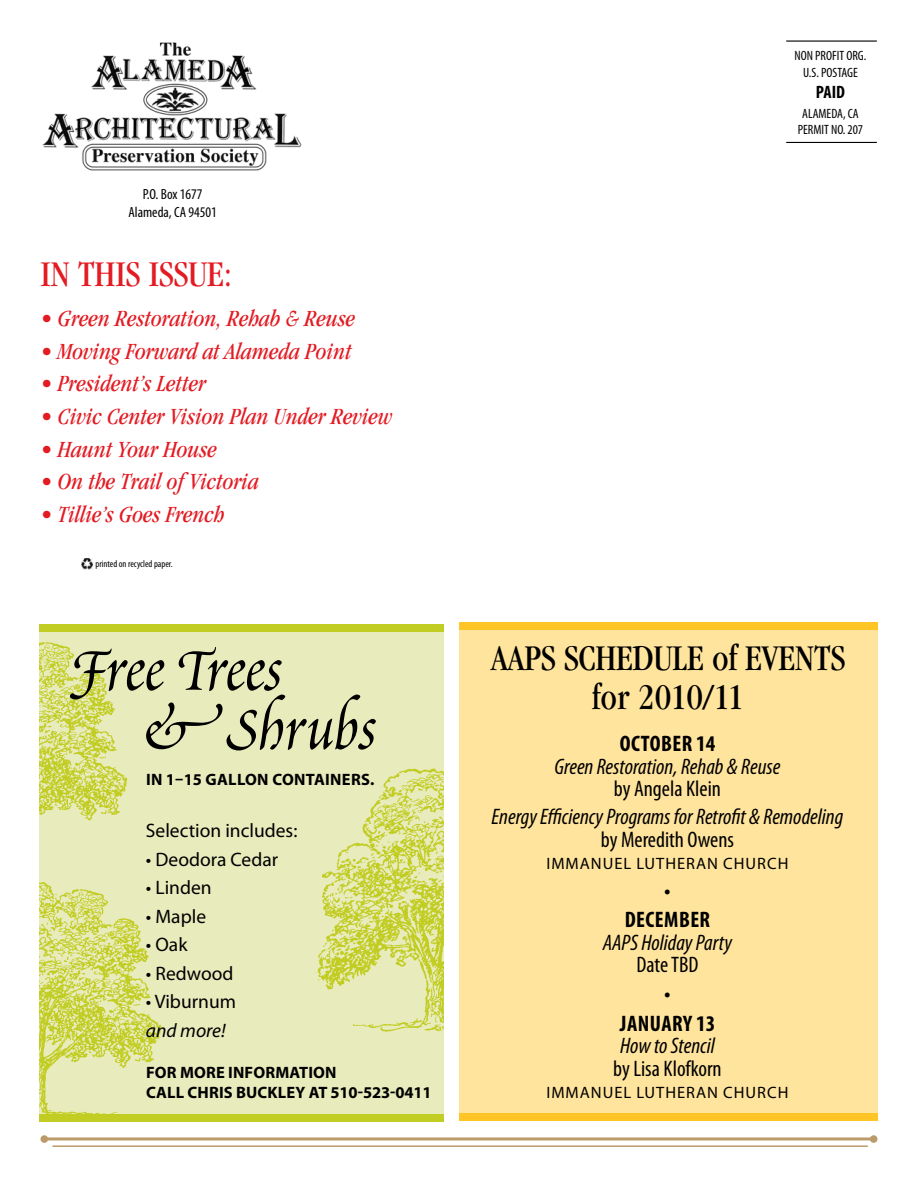
<style>
.page{position:relative;width:918px;height:1188px;background:#fff}
.page>*{position:absolute;margin:0;border:0;box-sizing:border-box;transform-origin:0 0}
.t1{font:75px/58.8px "Poetica Chancery III";color:#000}
.t2{font:condensed 37.5px/39px "Garamond";color:#000;text-align:center}
.t3{font:condensed 37.5px "Garamond";color:#e31b23}
.t4{font:italic condensed 24px "Garamond";color:#e31b23}
.t5{font:italic condensed 22.5px "Myriad Pro";color:#000}
.t6{font:condensed 22.5px "Myriad Pro";color:#000}
.t7{font:700 condensed 22.5px/29.7px "Myriad Pro";letter-spacing:.02em;color:#000;text-align:center}
.t8{font:19.5px "Myriad Pro";color:#000}
.t9{font:italic 19.5px "Myriad Pro";color:#000}
.t10{font:700 condensed 18px "Myriad Pro";color:#000}
.t11{font:700 16.5px/19.8px "Myriad Pro";letter-spacing:.01em;color:#000}
.t12{font:16.5px "Myriad Pro";letter-spacing:.06em;color:#000}
.t13{font:condensed 14.85px/17.7px "Myriad Pro";color:#000;text-align:center}
.t14{font:condensed 13.5px/16.2px "Myriad Pro";color:#000;text-align:center}
.t15{font:condensed 9.75px "Myriad Pro";color:#000}
</style>
<div class="page">
<img style="left:42px;top:42px;width:260px;height:129px">
<hr style="left:786px;top:40px;width:91px;height:2px;background:#000">
<hr style="left:786px;top:142px;width:91px;height:1px;background:#000">
<div style="left:39px;top:624px;width:405px;height:498px;background:#e8ebbc"></div>
<img style="left:39px;top:631px;width:99px;height:190px">
<img style="left:39px;top:882px;width:123px;height:232px">
<div style="left:39px;top:624px;width:405px;height:7px;background:#c2cd23"></div>
<div style="left:39px;top:1114px;width:405px;height:8px;background:#c2cd23"></div>
<img style="left:315px;top:768px;width:129px;height:264px">
<div style="left:459px;top:623px;width:419px;height:497px;background:#ffe49d"></div>
<div style="left:459px;top:623px;width:419px;height:7px;background:#ffc425"></div>
<div style="left:459px;top:1113px;width:419px;height:7px;background:#ffc425"></div>
<svg style="left:81px;top:559px;width:11px;height:10px"></svg>
<hr style="left:45px;top:1137px;width:828px;height:3px;background:#bc9b6a">
<div style="left:870px;top:1135px;width:7px;height:8px;background:#bc9b6a;border-radius:50%"></div>
<div style="left:40px;top:1135px;width:8px;height:8px;background:#bc9b6a;border-radius:50%"></div>
<hr style="left:52px;top:1145px;width:816px;height:2px;background:#bc9b6a">
<p class="t13" style="left:129px;top:185px;width:90px">P.O. Box 1677<br>Alameda, CA 94501</p>
<h2 class="t3" style="left:40px;top:253px;width:136px">IN THIS ISSUE</h2>
<h2 class="t3" style="left:224px;top:253px;width:10px">:</h2>
<p class="t4" style="left:40px;top:305px;width:316px">• Green Restoration, Rehab &amp; Reuse</p>
<p class="t4" style="left:40px;top:338px;width:313px">• Moving Forward at Alameda Point</p>
<p class="t4" style="left:40px;top:370px;width:167px">• President’s Letter</p>
<p class="t4" style="left:40px;top:403px;width:353px">• Civic Center Vision Plan Under Review</p>
<p class="t4" style="left:40px;top:436px;width:178px">• Haunt Your House</p>
<p class="t4" style="left:40px;top:468px;width:220px">• On the Trail of Victoria</p>
<p class="t4" style="left:40px;top:501px;width:185px">• Tillie’s Goes French</p>
<p class="t15" style="left:96px;top:557px;width:79px">printed on recycled paper.</p>
<h1 class="t1" style="left:143px;top:643px;width:234px;text-indent:-72px">Free Trees<br>&amp; Shrubs</h1>
<p class="t11" style="left:146px;top:769px;width:230px">IN 1–15 GALLON CONTAINERS.</p>
<p class="t8" style="left:146px;top:819px;width:153px">Selection includes:</p>
<p class="t8" style="left:146px;top:847px;width:134px">• Deodora Cedar</p>
<p class="t8" style="left:146px;top:876px;width:67px">• Linden</p>
<p class="t8" style="left:146px;top:904px;width:62px">• Maple</p>
<p class="t8" style="left:146px;top:933px;width:43px">• Oak</p>
<p class="t8" style="left:146px;top:961px;width:89px">• Redwood</p>
<p class="t8" style="left:146px;top:990px;width:92px">• Viburnum</p>
<p class="t9" style="left:146px;top:1018px;width:81px">and more!</p>
<p class="t11" style="left:146px;top:1062px;width:11px">FOR</p>
<p class="t11" style="left:180px;top:1062px;width:12px">MORE</p>
<p class="t11" style="left:228px;top:1062px;width:29px">INFORM</p>
<p class="t11" style="left:146px;top:1062px;width:287px;text-indent:143px">ATIO N<br>CALL CHRIS BUCKLEY AT 510-523-0411</p>
<p class="t14" style="left:795px;top:48px;width:73px">NON PROFIT ORG.<br>U.S. POSTAGE</p>
<p class="t10" style="left:816px;top:81px;width:31px">PAID</p>
<p class="t14" style="left:798px;top:105px;width:67px">ALAMEDA, CA<br>PERMIT NO. 207</p>
<h2 class="t2" style="left:491px;top:638px;width:356px">AAPS SCHEDULE OF EVENTS<br>FOR 2010/11</h2>
<p class="t7" style="left:620px;top:729px;width:97px">OCTOBER 14</p>
<p class="t5" style="left:555px;top:753px;width:227px">Green Restoration, Rehab &amp; Reuse</p>
<p class="t6" style="left:614px;top:775px;width:109px">by Angela Klein</p>
<p class="t5" style="left:492px;top:803px;width:353px">Energy Efficiency Programs for Retrofit &amp; Remodeling</p>
<p class="t6" style="left:601px;top:826px;width:135px">by Meredith Owens</p>
<p class="t12" style="left:546px;top:854px;width:244px">IMMANUEL LUTHERAN CHURCH</p>
<p class="t7" style="left:625px;top:875px;width:87px">•<br>DECEMBER</p>
<p class="t5" style="left:603px;top:929px;width:131px">AAPS Holiday Party</p>
<p class="t6" style="left:637px;top:951px;width:63px">Date TBD</p>
<p class="t7" style="left:620px;top:978px;width:97px">•<br>JANUARY 13</p>
<p class="t5" style="left:620px;top:1032px;width:96px">How to Stencil</p>
<p class="t6" style="left:613px;top:1055px;width:110px">by Lisa Klofkorn</p>
<p class="t12" style="left:546px;top:1082px;width:244px">IMMANUEL LUTHERAN CHURCH</p>
</div>
